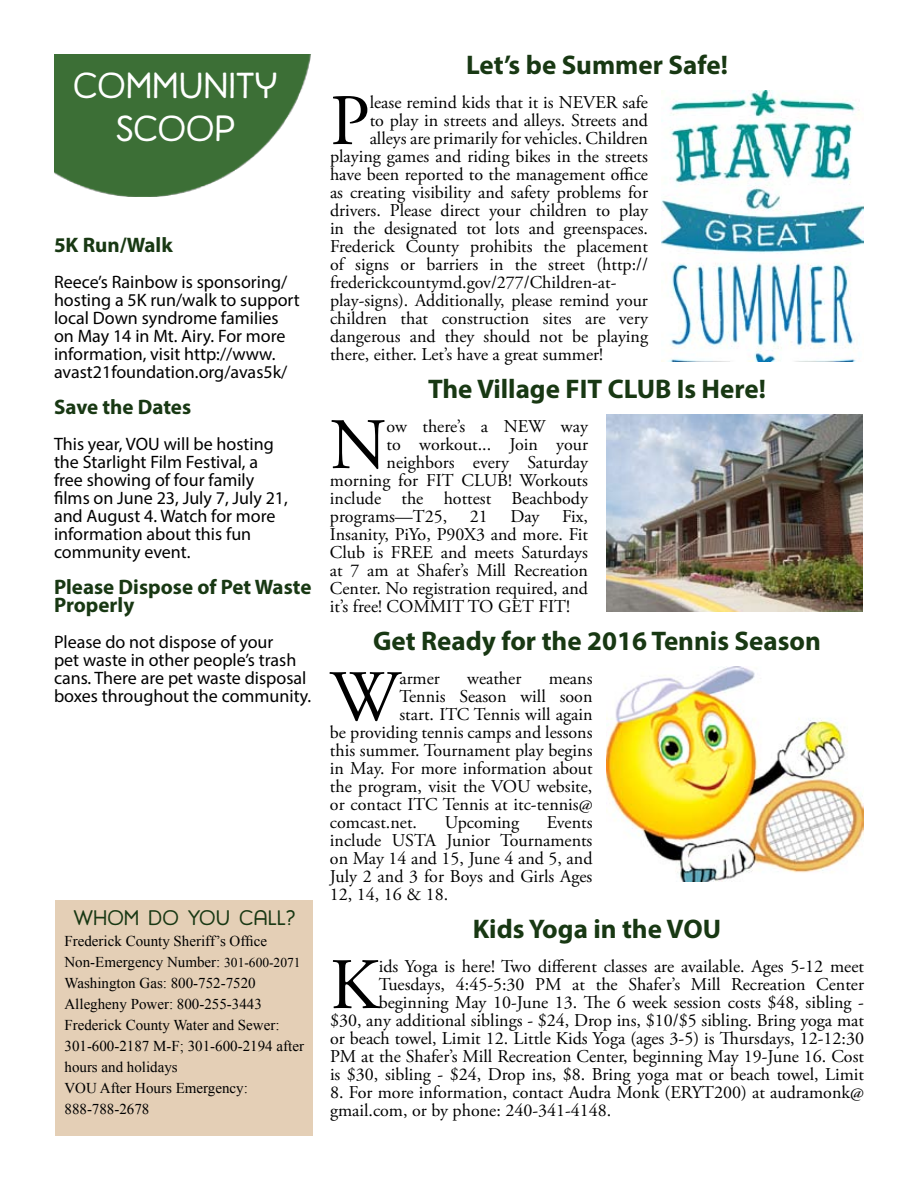
<style>
.page{position:relative;width:918px;height:1188px;background:#fff}
.page>*{position:absolute;margin:0;border:0;box-sizing:border-box;transform-origin:0 0}
.t1{font:72.3px "Adobe Garamond Pro";color:#000}
.t2{font:36px/43.2px "Harman Retro";color:#fff;text-align:center}
.t3{font:700 27px "Myriad Pro";color:#183813}
.t4{font:700 21px/18px "Myriad Pro";color:#183813}
.t5{font:21px "Harman Retro";color:#183813}
.t6{font:18px/18px "Adobe Garamond Pro";color:#000;text-align:justify}
.t7{font:18px/18px "Myriad Pro";color:#000}
.t8{font:15px/21px "Times New Roman";color:#000}
.s1{font-size:13.5px}
</style>
<div class="page">
<img style="left:54px;top:54px;width:257px;height:143px">
<img style="left:606px;top:414px;width:256px;height:198px">
<img style="left:606px;top:666px;width:258px;height:216px">
<img style="left:661px;top:90px;width:203px;height:271px">
<div style="left:56px;top:900px;width:258px;height:236px;background:#e4cfb6"></div>
<h2 class="t2" style="left:73px;top:65px;width:206px">COMMUNITY<br>SCOOP</h2>
<p class="t4" style="left:54px;top:235px;width:120px">5K Run/Walk</p>
<p class="t7" style="left:54px;top:273px;width:247px">Reece’s Rainbow is sponsoring/ hosting a 5K run/walk to support local Down syndrome families on May 14 in Mt. Airy. For more information, visit http://www. avast21foundation.org/avas5k/</p>
<p class="t4" style="left:54px;top:397px;width:139px">Save the Dates</p>
<p class="t7" style="left:54px;top:435px;width:235px">This year, VOU will be hosting the Starlight Film Festival, a free showing of four family films on June 23, July 7, July 21, and August 4. Watch for more information about this fun community event.</p>
<p class="t4" style="left:54px;top:577px;width:259px">Please Dispose of Pet Waste<br>Properly</p>
<p class="t7" style="left:54px;top:633px;width:259px">Please do not dispose of your<br>pet waste in other people’s trash cans. There are pet waste disposal boxes throughout the community.</p>
<p class="t5" style="left:74px;top:906px;width:223px">WHOM DO YOU CALL?</p>
<p class="t8" style="left:64px;top:930px;width:241px">Frederick County Sheriff’s Office<br>Non-Emergency Number: <span class="s1">301-600-2071<br></span>Washington Gas: 800-752-7520<br>Allegheny Power: 800-255-3443<br>Frederick County Water and Sewer:<br>301-600-2187 M-F; 301-600-2194 after hours and holidays<br>VOU After Hours Emergency:<br>888-788-2678</p>
<h3 class="t3" style="left:466px;top:48px;width:263px">Let’s be Summer Safe!</h3>
<h1 class="t1" style="left:330px;top:78px;width:41px">P</h1>
<p class="t6" style="left:370px;top:94px;width:280px">lease remind kids that it is NEVER safe</p>
<p class="t6" style="left:370px;top:112px;width:280px">to play in streets and alleys. Streets and</p>
<p class="t6" style="left:370px;top:130px;width:280px">alleys are primarily for vehicles. Children</p>
<p class="t6" style="left:330px;top:148px;width:319px">playing games and riding bikes in the streets</p>
<p class="t6" style="left:330px;top:166px;width:320px">have been reported to the management office</p>
<p class="t6" style="left:330px;top:184px;width:320px">as creating visibility and safety problems for</p>
<p class="t6" style="left:330px;top:202px;width:319px">drivers. Please direct your children to play</p>
<p class="t6" style="left:330px;top:220px;width:320px">in the designated tot lots and greenspaces.</p>
<p class="t6" style="left:330px;top:238px;width:319px">Frederick County prohibits the placement</p>
<p class="t6" style="left:330px;top:256px;width:319px">of signs or barriers in the street (http://</p>
<p class="t6" style="left:330px;top:274px;width:288px">frederickcountymd.gov/277/Children-at-</p>
<p class="t6" style="left:330px;top:292px;width:319px">play-signs). Additionally, please remind your</p>
<p class="t6" style="left:330px;top:310px;width:319px">children that construction sites are very</p>
<p class="t6" style="left:330px;top:328px;width:320px">dangerous and they should not be playing</p>
<p class="t6" style="left:330px;top:346px;width:275px">there, either. Let’s have a great summer!</p>
<h3 class="t3" style="left:428px;top:372px;width:339px">The Village FIT CLUB Is Here!</h3>
<h1 class="t1" style="left:330px;top:402px;width:58px">N</h1>
<p class="t6" style="left:387px;top:418px;width:203px">ow there’s a NEW way</p>
<p class="t6" style="left:387px;top:436px;width:203px">to workout... Join your</p>
<p class="t6" style="left:387px;top:454px;width:203px">neighbors every Saturday</p>
<p class="t6" style="left:330px;top:472px;width:259px">morning for FIT CLUB! Workouts</p>
<p class="t6" style="left:330px;top:490px;width:259px">include the hottest Beachbody</p>
<p class="t6" style="left:330px;top:508px;width:119px">programs—T25,</p>
<p class="t6" style="left:470px;top:508px;width:19px">21</p>
<p class="t6" style="left:510px;top:508px;width:31px">Day</p>
<p class="t6" style="left:330px;top:508px;width:260px;text-indent:232px">Fix, Insanity, PiYo, P90X3 and more. Fit Club is FREE and meets Saturdays at 7 am at Shafer’s Mill Recreation Center. No registration required, and it’s free! COMMIT TO GET FIT!</p>
<h3 class="t3" style="left:373px;top:624px;width:449px">Get Ready for the 2016 Tennis Season</h3>
<h1 class="t1" style="left:330px;top:654px;width:71px">W</h1>
<p class="t6" style="left:399px;top:670px;width:42px">armer</p>
<p class="t6" style="left:467px;top:670px;width:56px">weather</p>
<p class="t6" style="left:549px;top:670px;width:45px">means</p>
<p class="t6" style="left:399px;top:688px;width:195px">Tennis Season will soon</p>
<p class="t6" style="left:399px;top:706px;width:195px">start. ITC Tennis will again</p>
<p class="t6" style="left:330px;top:724px;width:264px">be providing tennis camps and lessons</p>
<p class="t6" style="left:330px;top:742px;width:264px">this summer. Tournament play begins</p>
<p class="t6" style="left:330px;top:760px;width:264px">in May. For more information about</p>
<p class="t6" style="left:330px;top:778px;width:264px">the program, visit the VOU website,</p>
<p class="t6" style="left:330px;top:796px;width:264px">or contact ITC Tennis at itc-tennis@</p>
<p class="t6" style="left:330px;top:814px;width:89px">comcast.net.</p>
<p class="t6" style="left:445px;top:814px;width:76px">Upcoming</p>
<p class="t6" style="left:330px;top:814px;width:264px;text-indent:217px">Events include USTA Junior Tournaments on May 14 and 15, June 4 and 5, and July 2 and 3 for Boys and Girls Ages 12, 14, 16 &amp; 18.</p>
<h3 class="t3" style="left:473px;top:912px;width:250px">Kids Yoga in the VOU</h3>
<h1 class="t1" style="left:330px;top:942px;width:50px">K</h1>
<p class="t6" style="left:330px;top:958px;width:536px;text-align:right">ids Yoga is here! Two different classes are available. Ages 5-12 meet Tuesdays, 4:45-5:30 PM at the Shafer’s Mill Recreation Center beginning May 10-June 13. The 6 week session costs $48, sibling -<br>$30, any additional siblings - $24, Drop ins, $10/$5 sibling. Bring yoga mat or beach towel, Limit 12. Little Kids Yoga (ages 3-5) is Thursdays, 12-12:30<br>PM at the Shafer’s Mill Recreation Center, beginning May 19-June 16. Cost is $30, sibling - $24, Drop ins, $8. Bring yoga mat or beach towel, Limit</p>
<p class="t6" style="left:330px;top:1084px;width:535px">8. For more information, contact Audra Monk (ERYT200) at audramonk@ gmail.com, or by phone: 240-341-4148.</p>
</div>
